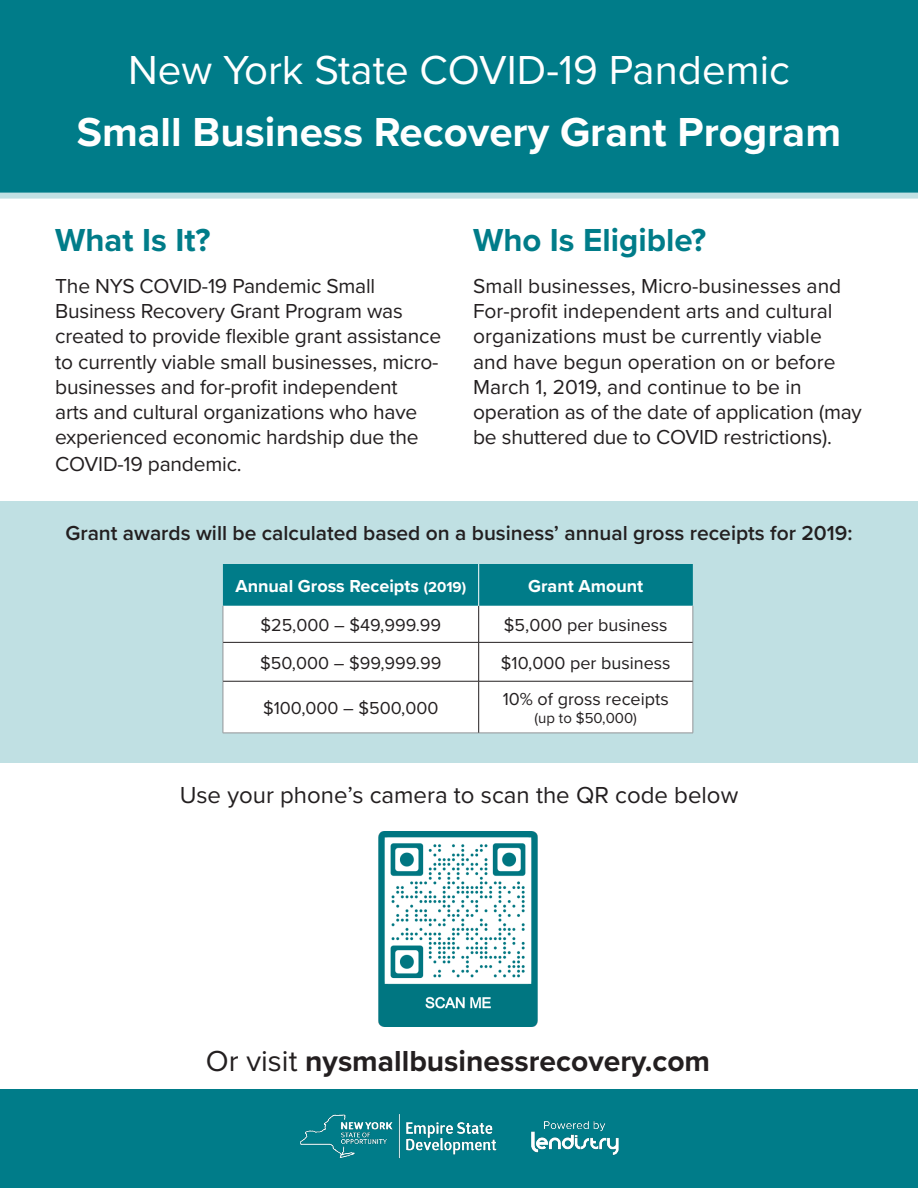
<style>
.page{position:relative;width:918px;height:1188px;background:#fff}
.page>*{position:absolute;margin:0;border:0;box-sizing:border-box;transform-origin:0 0}
.t1{font:700 42px "Proxima Nova";color:#fff}
.t2{font:42px "Proxima Nova";color:#fff}
.t3{font:700 33px "Proxima Nova";color:#007c89}
.t4{font:700 30px "Proxima Nova";color:#231f20}
.t5{font:24px "Proxima Nova";color:#231f20}
.t6{font:21px/25.5px "Proxima Nova";letter-spacing:-.01em;color:#231f20}
.t7{font:600 21px "Proxima Nova";color:#231f20}
.t8{font:18px "Proxima Nova";color:#231f20}
.t9{font:700 18px "Proxima Nova";color:#fff}
.t10{font:15px "Proxima Nova";color:#231f20}
.s1{font-size:15px}
.s2{font-weight:400}
</style>
<div class="page">
<div style="left:0;top:1090px;width:918px;height:98px;background:#007c89"></div>
<div style="left:0;top:501px;width:918px;height:262px;background:#c0e0e3"></div>
<div style="left:0;top:0;width:918px;height:197px;background:#007c89"></div>
<div style="left:0;top:193px;width:918px;height:6px;background:#c0e0e3"></div>
<img style="left:378px;top:832px;width:160px;height:195px">
<div style="left:223px;top:564px;width:470px;height:42px;background:#007c89"></div>
<div style="left:224px;top:606px;width:469px;height:127px;background:#fff"></div>
<hr style="left:223px;top:606px;width:1px;height:36px;background:#939598">
<hr style="left:693px;top:606px;width:1px;height:36px;background:#939598">
<hr style="left:223px;top:642px;width:1px;height:39px;background:#939598">
<hr style="left:693px;top:642px;width:1px;height:39px;background:#939598">
<hr style="left:223px;top:681px;width:1px;height:52px;background:#939598">
<hr style="left:693px;top:681px;width:1px;height:52px;background:#939598">
<hr style="left:223px;top:733px;width:256px;height:1px;background:#939598">
<hr style="left:479px;top:733px;width:214px;height:1px;background:#939598">
<hr style="left:478px;top:606px;width:1px;height:36px;background:#231f20">
<hr style="left:223px;top:642px;width:256px;height:1px;background:#231f20">
<hr style="left:479px;top:642px;width:214px;height:1px;background:#231f20">
<hr style="left:478px;top:643px;width:1px;height:38px;background:#231f20">
<hr style="left:223px;top:681px;width:256px;height:1px;background:#231f20">
<hr style="left:479px;top:681px;width:214px;height:1px;background:#231f20">
<hr style="left:478px;top:681px;width:1px;height:52px;background:#231f20">
<hr style="left:478px;top:564px;width:1px;height:42px;background:#fff">
<img style="left:300px;top:1114px;width:319px;height:45px">
<p class="t2" style="left:128px;top:39px;width:663px">New York State COVID-19 Pandemic</p>
<p class="t1" style="left:77px;top:100px;width:766px">Small Business Recovery Grant Program</p>
<p class="t3" style="left:55px;top:215px;width:157px">What Is It?</p>
<p class="t6" style="left:55px;top:272px;width:387px">The NYS COVID-19 Pandemic Small Business Recovery Grant Program was created to provide flexible grant assistance to currently viable small businesses, micro&shy;businesses and for-profit independent<br>arts and cultural organizations who have experienced economic hardship due the COVID-19 pandemic.</p>
<p class="t3" style="left:473px;top:215px;width:235px">Who Is Eligible?</p>
<p class="t6" style="left:473px;top:273px;width:370px">Small businesses, Micro-businesses and<br>For-profit independent arts and cultural organizations must be currently viable</p>
<p class="t6" style="left:473px;top:348px;width:390px">and have begun operation on or before March 1, 2019, and continue to be in operation as of the date of application (may be shuttered due to COVID restrictions).</p>
<p class="t7" style="left:65px;top:518px;width:789px">Grant awards will be calculated based on a business’ annual gross receipts for 2019:</p>
<p class="t9" style="left:235px;top:573px;width:232px">Annual Gross Receipts <span class="s1">(2019)</span></p>
<p class="t9" style="left:528px;top:573px;width:117px">Grant Amount</p>
<p class="t8" style="left:260px;top:612px;width:182px">$25,000 – $49,999.99</p>
<p class="t8" style="left:504px;top:612px;width:165px">$5,000 per business</p>
<p class="t8" style="left:260px;top:649px;width:183px">$50,000 – $99,999.99</p>
<p class="t8" style="left:501px;top:649px;width:171px">$10,000 per business</p>
<p class="t8" style="left:263px;top:695px;width:177px">$100,000 – $500,000</p>
<p class="t8" style="left:503px;top:686px;width:168px">10% of gross receipts</p>
<p class="t10" style="left:535px;top:707px;width:104px">(up to $50,000)</p>
<p class="t5" style="left:180px;top:777px;width:560px">Use your phone’s camera to scan the QR code below</p>
<p class="t4" style="left:206px;top:1039px;width:506px"><span class="s2">Or visit</span> nysmallbusinessrecovery.com</p>
</div>
